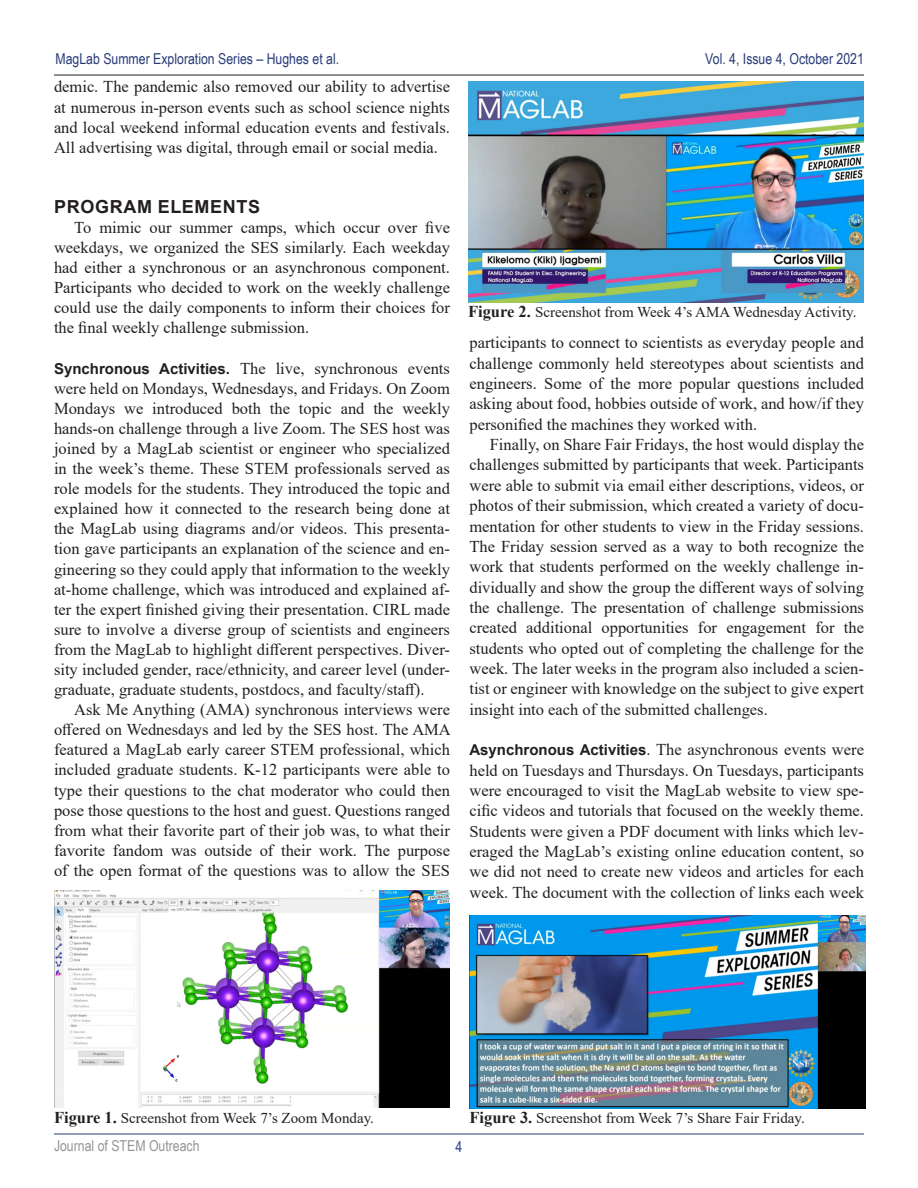
<style>
.page{position:relative;width:918px;height:1188px;background:#fff}
.page>*{position:absolute;margin:0;border:0;box-sizing:border-box;transform-origin:0 0}
.t1{font:700 18px "Arial";letter-spacing:.035em;color:#231f20}
.t2{font:16.5px/20.1px "Times New Roman";color:#231f20;text-align:justify}
.t3{font:15px "Times New Roman";color:#231f20}
.t4{font:15px "Arial Narrow";color:#283b78}
.t5{font:15px "Arial Narrow";color:#939598}
.t6{font:15px "Arial Narrow";color:#253f8e}
.s1{font-family:"Arial";font-weight:700;font-size:15px}
.s2{font-weight:700;font-size:16.5px}
</style>
<div class="page">
<hr style="left:54px;top:75px;width:810px;height:1px;background:#231f20">
<hr style="left:54px;top:1134px;width:810px;height:1px;background:#283b78">
<img style="left:54px;top:890px;width:396px;height:217px">
<img style="left:468px;top:81px;width:396px;height:221px">
<img style="left:469px;top:915px;width:396px;height:194px">
<p class="t4" style="left:56px;top:48px;width:285px">MagLab Summer Exploration Series – Hughes et al.</p>
<p class="t4" style="left:705px;top:48px;width:160px">Vol. 4, Issue 4, October 2021</p>
<p class="t2" style="left:54px;top:76px;width:398px">demic. The pandemic also removed our ability to advertise at numerous in-person events such as school science nights and local weekend informal education events and festivals.<br>All advertising was digital, through email or social media.</p>
<p class="t1" style="left:54px;top:194px;width:207px">PROGRAM ELEMENTS</p>
<p class="t2" style="left:54px;top:217px;width:398px;text-indent:20px">To mimic our summer camps, which occur over five weekdays, we organized the SES similarly. Each weekday had either a synchronous or an asynchronous component.<br>Participants who decided to work on the weekly challenge could use the daily components to inform their choices for the final weekly challenge submission.</p>
<p class="t2" style="left:54px;top:358px;width:398px"><span class="s1">Synchronous Activities.</span> The live, synchronous events were held on Mondays, Wednesdays, and Fridays. On Zoom Mondays we introduced both the topic and the weekly hands-on challenge through a live Zoom. The SES host was joined by a MagLab scientist or engineer who specialized in the week’s theme. These STEM professionals served as role models for the students. They introduced the topic and explained how it connected to the research being done at the MagLab using diagrams and/or videos. This presenta&shy;tion gave participants an explanation of the science and en&shy;gineering so they could apply that information to the weekly at-home challenge, which was introduced and explained af&shy;ter the expert finished giving their presentation. CIRL made sure to involve a diverse group of scientists and engineers from the MagLab to highlight different perspectives. Diver&shy;sity included gender, race/ethnicity, and career level (under&shy;graduate, graduate students, postdocs, and faculty/staff).</p>
<p class="t2" style="left:54px;top:699px;width:398px;text-indent:20px">Ask Me Anything (AMA) synchronous interviews were offered on Wednesdays and led by the SES host. The AMA featured a MagLab early career STEM professional, which included graduate students. K-12 participants were able to type their questions to the chat moderator who could then pose those questions to the host and guest. Questions ranged from what their favorite part of their job was, to what their favorite fandom was outside of their work. The purpose of the open format of the questions was to allow the SES</p>
<p class="t3" style="left:468px;top:301px;width:390px"><span class="s2">Figure 2.</span> Screenshot from Week 4’s AMA Wednesday Activity.</p>
<p class="t2" style="left:469px;top:332px;width:396px">participants to connect to scientists as everyday people and challenge commonly held stereotypes about scientists and engineers. Some of the more popular questions included asking about food, hobbies outside of work, and how/if they personified the machines they worked with.</p>
<p class="t2" style="left:469px;top:434px;width:396px;text-indent:20px">Finally, on Share Fair Fridays, the host would display the challenges submitted by participants that week. Participants were able to submit via email either descriptions, videos, or photos of their submission, which created a variety of docu&shy;mentation for other students to view in the Friday sessions.<br>The Friday session served as a way to both recognize the work that students performed on the weekly challenge in&shy;dividually and show the group the different ways of solving the challenge. The presentation of challenge submissions created additional opportunities for engagement for the students who opted out of completing the challenge for the week. The later weeks in the program also included a scien&shy;tist or engineer with knowledge on the subject to give expert insight into each of the submitted challenges.</p>
<p class="t2" style="left:469px;top:739px;width:396px"><span class="s1">Asynchronous Activities</span>. The asynchronous events were held on Tuesdays and Thursdays. On Tuesdays, participants were encouraged to visit the MagLab website to view spe&shy;cific videos and tutorials that focused on the weekly theme.<br>Students were given a PDF document with links which lev&shy;eraged the MagLab’s existing online education content, so we did not need to create new videos and articles for each week. The document with the collection of links each week</p>
<p class="t3" style="left:54px;top:1108px;width:322px"><span class="s2">Figure 1.</span> Screenshot from Week 7’s Zoom Monday.</p>
<p class="t3" style="left:469px;top:1108px;width:337px"><span class="s2">Figure 3.</span> Screenshot from Week 7’s Share Fair Friday.</p>
<p class="t5" style="left:54px;top:1135px;width:147px">Journal of STEM Outreach</p>
<p class="t6" style="left:456px;top:1136px;width:8px">4</p>
</div>
